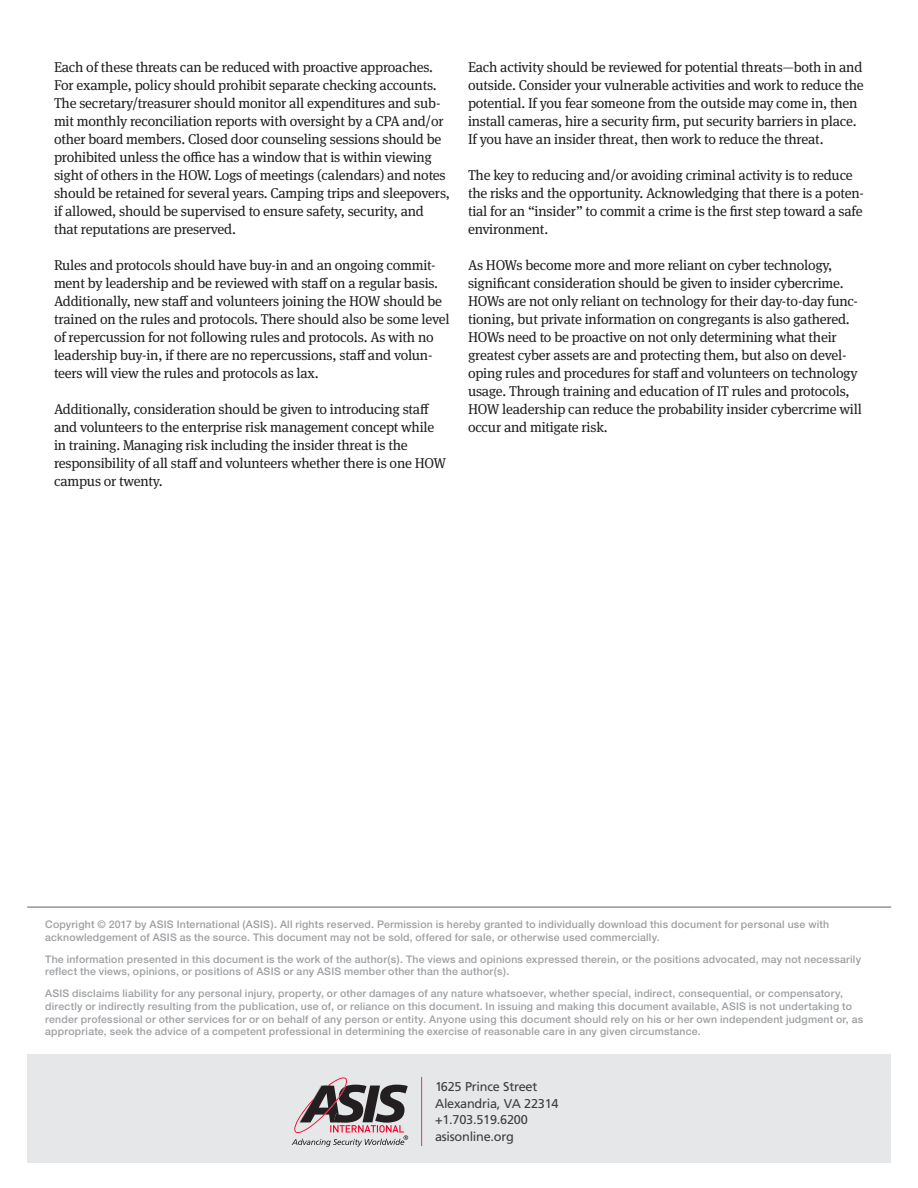
<style>
.page{position:relative;width:918px;height:1188px;background:#fff}
.page>*{position:absolute;margin:0;border:0;box-sizing:border-box;transform-origin:0 0}
.Body{font:14.25px/18px "Meta Serif OT";letter-spacing:-.015em;color:#231f20}
.t1{font:12.75px "Frutiger";letter-spacing:-.02em;color:#3e3e3f}
.t2{font:500 10.5px/12.8px "Helvetica Neue";letter-spacing:.02em;color:#9d9fa2}
</style>
<div class="page">
<div style="left:27px;top:1054px;width:864px;height:108px;background:#e6e7e9"></div>
<hr style="left:421px;top:1077px;width:1px;height:69px;background:#ee3a41">
<hr style="left:27px;top:907px;width:864px;height:1px;background:#636366">
<svg style="left:292px;top:1077px;width:116px;height:70px"></svg>
<p class="Body" style="left:54px;top:58px;width:398px">Each of these threats can be reduced with proactive approaches.<br>For example, policy should prohibit separate checking accounts.<br>The secretary/treasurer should monitor all expenditures and sub&shy;mit monthly reconciliation reports with oversight by a CPA and/or other board members. Closed door counseling sessions should be prohibited unless the office has a window that is within viewing sight of others in the HOW. Logs of meetings (calendars) and notes should be retained for several years. Camping trips and sleepovers, if allowed, should be supervised to ensure safety, security, and that reputations are preserved.</p>
<p class="Body" style="left:54px;top:256px;width:397px">Rules and protocols should have buy-in and an ongoing commit&shy;ment by leadership and be reviewed with staff on a regular basis.<br>Additionally, new staff and volunteers joining the HOW should be trained on the rules and protocols. There should also be some level of repercussion for not following rules and protocols. As with no leadership buy-in, if there are no repercussions, staff and volun&shy;teers will view the rules and protocols as lax.</p>
<p class="Body" style="left:54px;top:400px;width:394px">Additionally, consideration should be given to introducing staff and volunteers to the enterprise risk management concept while in training. Managing risk including the insider threat is the responsibility of all staff and volunteers whether there is one HOW campus or twenty.</p>
<p class="Body" style="left:468px;top:58px;width:397px">Each activity should be reviewed for potential threats—both in and outside. Consider your vulnerable activities and work to reduce the potential. If you fear someone from the outside may come in, then install cameras, hire a security firm, put security barriers in place.<br>If you have an insider threat, then work to reduce the threat.</p>
<p class="Body" style="left:468px;top:166px;width:397px">The key to reducing and/or avoiding criminal activity is to reduce the risks and the opportunity. Acknowledging that there is a poten&shy;tial for an “insider” to commit a crime is the first step toward a safe environment.</p>
<p class="Body" style="left:468px;top:256px;width:396px">As HOWs become more and more reliant on cyber technology, significant consideration should be given to insider cybercrime.<br>HOWs are not only reliant on technology for their day-to-day func&shy;tioning, but private information on congregants is also gathered.<br>HOWs need to be proactive on not only determining what their greatest cyber assets are and protecting them, but also on devel&shy;oping rules and procedures for staff and volunteers on technology usage. Through training and education of IT rules and protocols, HOW leadership can reduce the probability insider cybercrime will occur and mitigate risk.</p>
<p class="t2" style="left:45px;top:918px;width:785px">Copyright © 2017 by ASIS International (ASIS). All rights reserved. Permission is hereby granted to individually download this document for personal use with acknowledgement of ASIS as the source. This document may not be sold, offered for sale, or otherwise used commercially.</p>
<p class="t2" style="left:45px;top:953px;width:817px">The information presented in this document is the work of the author(s). The views and opinions expressed therein, or the positions advocated, may not necessarily reflect the views, opinions, or positions of ASIS or any ASIS member other than the author(s).</p>
<p class="t2" style="left:45px;top:987px;width:820px">ASIS disclaims liability for any personal injury, property, or other damages of any nature whatsoever, whether special, indirect, consequential, or compensatory, directly or indirectly resulting from the publication, use of, or reliance on this document. In issuing and making this document available, ASIS is not undertaking to render professional or other services for or on behalf of any person or entity. Anyone using this document should rely on his or her own independent judgment or, as appropriate, seek the advice of a competent professional in determining the exercise of reasonable care in any given circumstance.</p>
<p class="t1" style="left:435px;top:1079px;width:104px">1625 Prince Street</p>
<p class="t1" style="left:435px;top:1096px;width:125px">Alexandria, VA 22314</p>
<p class="t1" style="left:435px;top:1112px;width:94px">+1.703.519.6200</p>
<p class="t1" style="left:435px;top:1129px;width:80px">asisonline.org</p>
</div>
